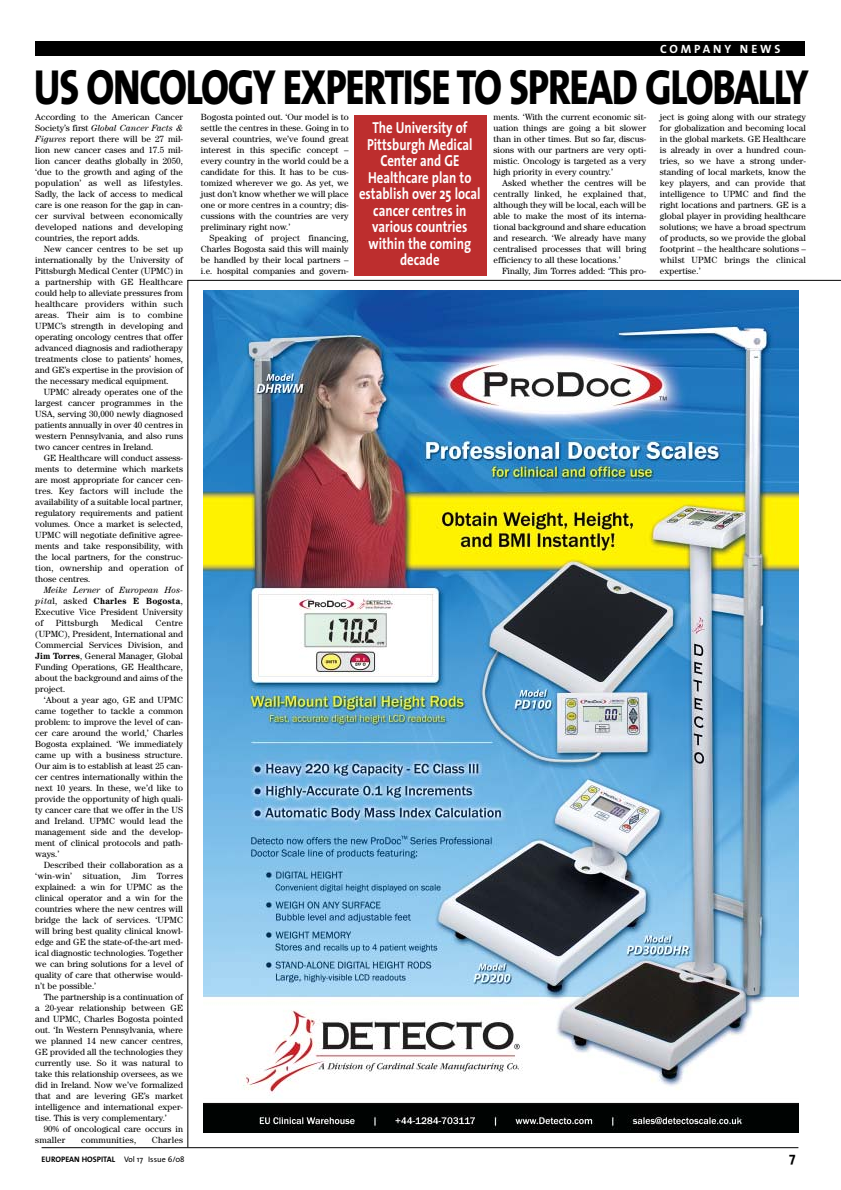
<style>
.page{position:relative;width:841px;height:1190px;background:#fff}
.page>*{position:absolute;margin:0;border:0;box-sizing:border-box;transform-origin:0 0}
.t1{font:800 49.7px "The Sans";letter-spacing:-.03em;color:#000;scale:.8 1}
.t2{font:700 16px/16.5px "The Sans";color:#fff;text-align:center;scale:.8 1}
.t3{font:700 14px "The Sans";color:#000}
.t4{font:700 12px "The Sans";letter-spacing:.235em;color:#fff}
.t5{font:9px/11px "Century";color:#000;text-align:justify}
.t6{font:9px "Century";letter-spacing:.02em;color:#000}
.t7{font:700 8px "The Sans";color:#000}
.s1{font-style:italic}
.s2{font-weight:700}
.s3{font-weight:400}
</style>
<div class="page">
<div style="left:354px;top:116px;width:133px;height:160px;background:#bd2e2e"></div>
<div style="left:35px;top:42px;width:770px;height:14px;background:#000"></div>
<hr style="left:42px;top:1147px;width:756px;height:1px;background:#000">
<hr style="left:187px;top:280px;width:1px;height:867px;background:#000">
<hr style="left:188px;top:280px;width:653px;height:1px;background:#000">
<img style="left:203px;top:291px;width:595px;height:842px">
<h3 class="t4" style="left:660px;top:44px;width:122px">COMPANY NEWS</h3>
<h1 class="t1" style="left:34px;top:67px;width:970px">US ONCOLOGY EXPERTISE TO SPREAD GLOBALLY</h1>
<h2 class="t2" style="left:359px;top:121px;width:154px">The University of<br>Pittsburgh Medical<br>Center and GE<br>Healthcare plan to establish over 25 local cancer centres in various countries within the coming decade</h2>
<p class="t5" style="left:494px;top:112px;width:154px">ments. ‘With the current economic sit&shy;uation things are going a bit slower than in other times. But so far, discus&shy;sions with our partners are very opti&shy;mistic. Oncology is targeted as a very high priority in every country.’</p>
<p class="t5" style="left:494px;top:178px;width:154px;text-indent:9px">Asked whether the centres will be centrally linked, he explained that, although they will be local, each will be able to make the most of its interna&shy;tional background and share education and research. ‘We already have many centralised processes that will bring efficiency to all these locations.’</p>
<p class="t5" style="left:502px;top:266px;width:146px">Finally, Jim Torres added: ‘This pro-</p>
<p class="t5" style="left:201px;top:112px;width:149px">Bogosta pointed out. ‘Our model is to settle the centres in these. Going in to several countries, we’ve found great interest in this specific concept – every country in the world could be a candidate for this. It has to be cus&shy;tomized wherever we go. As yet, we just don’t know whether we will place one or more centres in a country; dis&shy;cussions with the countries are very preliminary right now.’</p>
<p class="t5" style="left:201px;top:233px;width:149px;text-indent:9px">Speaking of project financing, Charles Bogosta said this will mainly be handled by their local partners – i.e. hospital companies and govern-</p>
<p class="t5" style="left:35px;top:112px;width:149px">According to the American Cancer Society’s first <span class="s1">Global Cancer Facts &amp; Figures</span> report there will be 27 mil&shy;lion new cancer cases and 17.5 mil&shy;lion cancer deaths globally in 2050, ‘due to the growth and aging of the population’ as well as lifestyles.<br>Sadly, the lack of access to medical care is one reason for the gap in can&shy;cer survival between economically developed nations and developing countries, the report adds.</p>
<p class="t5" style="left:35px;top:244px;width:149px;text-indent:9px">New cancer centres to be set up internationally by the University of Pittsburgh Medical Center (UPMC) in a partnership with GE Healthcare could help to alleviate pressures from healthcare providers within such areas. Their aim is to combine UPMC’s strength in developing and operating oncology centres that offer advanced diagnosis and radiotherapy treatments close to patients’ homes, and GE’s expertise in the provision of the necessary medical equipment.</p>
<p class="t5" style="left:35px;top:387px;width:149px;text-indent:9px">UPMC already operates one of the largest cancer programmes in the USA, serving 30,000 newly diagnosed patients annually in over 40 centres in western Pennsylvania, and also runs two cancer centres in Ireland.</p>
<p class="t5" style="left:35px;top:453px;width:149px;text-indent:9px">GE Healthcare will conduct assess&shy;ments to determine which markets are most appropriate for cancer cen&shy;tres. Key factors will include the availability of a suitable local partner, regulatory requirements and patient volumes. Once a market is selected, UPMC will negotiate definitive agree&shy;ments and take responsibility, with the local partners, for the construc&shy;tion, ownership and operation of those centres.</p>
<p class="t5" style="left:35px;top:585px;width:149px;text-indent:9px"><span class="s1">Meike Lerner</span> of <span class="s1">European Hos&shy;pita</span>l, asked <span class="s2">Charles E Bogosta</span>, Executive Vice President University of</p>
<p class="t5" style="left:660px;top:112px;width:147px">ject is going along with our strategy for globalization and becoming local in the global markets. GE Healthcare is already in over a hundred coun&shy;tries, so we have a strong under&shy;standing of local markets, know the key players, and can provide that intelligence to UPMC and find the right locations and partners. GE is a global player in providing healthcare solutions; we have a broad spectrum of products, so we provide the global footprint – the healthcare solutions – whilst UPMC brings the clinical expertise.’</p>
<p class="t5" style="left:35px;top:618px;width:149px;text-indent:120px">Centre (UPMC), President, International and Commercial Services Division, and <span class="s2">Jim Torres</span>, General Manager, Global Funding Operations, GE Healthcare, about the background and aims of the project.</p>
<p class="t5" style="left:35px;top:695px;width:149px;text-indent:9px">‘About a year ago, GE and UPMC came together to tackle a common problem: to improve the level of can&shy;cer care around the world,’ Charles Bogosta explained. ‘We immediately came up with a business structure.<br>Our aim is to establish at least 25 can&shy;cer centres internationally within the next 10 years. In these, we’d like to provide the opportunity of high quali&shy;ty cancer care that we offer in the US and Ireland. UPMC would lead the management side and the develop&shy;ment of clinical protocols and path&shy;ways.’</p>
<p class="t5" style="left:35px;top:860px;width:149px;text-indent:9px">Described their collaboration as a ‘win-win’ situation, Jim Torres explained: a win for UPMC as the clinical operator and a win for the countries where the new centres will bridge the lack of services. ‘UPMC will bring best quality clinical knowl&shy;edge and GE the state-of-the-art med&shy;ical diagnostic technologies. Together we can bring solutions for a level of quality of care that otherwise would&shy;n’t be possible.’</p>
<p class="t5" style="left:35px;top:992px;width:149px;text-indent:9px">The partnership is a continuation of a 20-year relationship between GE and UPMC, Charles Bogosta pointed out. ‘In Western Pennsylvania, where we planned 14 new cancer centres, GE provided all the technologies they currently use. So it was natural to take this relationship oversees, as we did in Ireland. Now we’ve formalized that and are levering GE’s market intelligence and international exper&shy;tise. This is very complementary.’</p>
<p class="t5" style="left:35px;top:1124px;width:149px;text-indent:9px">90% of oncological care occurs in smaller</p>
<p class="t6" style="left:56px;top:620px;width:44px">Pittsburgh</p>
<p class="t6" style="left:111px;top:620px;width:34px">Medical</p>
<p class="t6" style="left:81px;top:1137px;width:57px">communities,</p>
<p class="t6" style="left:152px;top:1137px;width:33px">Charles</p>
<p class="t7" style="left:42px;top:1156px;width:145px">EUROPEAN HOSPITAL <span class="s3">Vol 17 Issue 6/08</span></p>
<h3 class="t3" style="left:789px;top:1152px;width:8px">7</h3>
</div>
